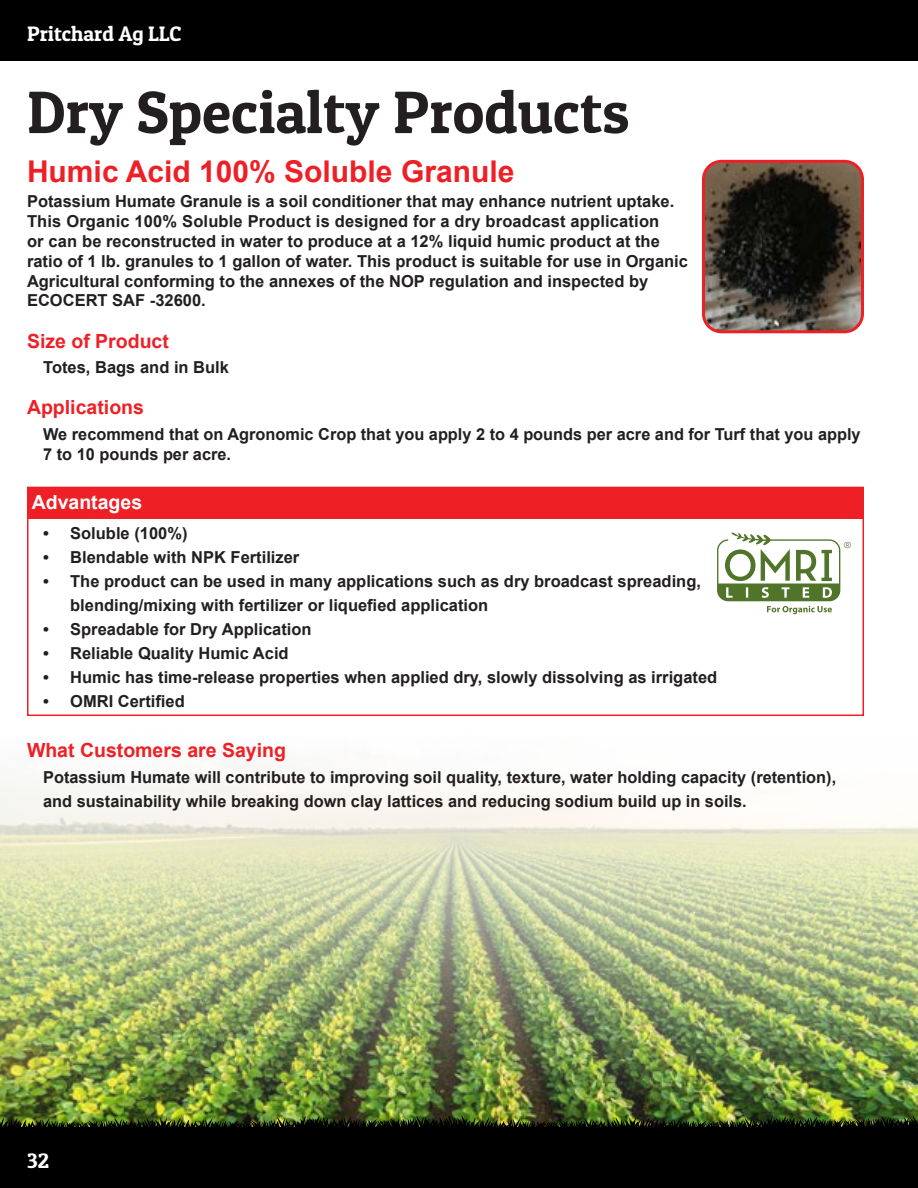
<style>
.page{position:relative;width:918px;height:1188px;background:#fff}
.page>*{position:absolute;margin:0;border:0;box-sizing:border-box;transform-origin:0 0}
.t1{font:60px "Patua One";color:#231f20}
.t2{font:700 30px "Arial";color:#ee2026}
.t3{font:21px "Patua One";color:#fff}
.t4{font:700 19.5px "Arial";color:#ee2026}
.t5{font:700 19.5px "Arial";color:#fff}
.t6{font:700 16.5px/19.8px "Arial";color:#231f20}
</style>
<div class="page">
<img style="left:0;top:771px;width:918px;height:345px">
<img style="left:0;top:1116px;width:918px;height:11px">
<div style="left:0;top:0;width:918px;height:61px;background:#000"></div>
<div style="left:0;top:1127px;width:918px;height:61px;background:#000"></div>
<div style="left:28px;top:487px;width:835px;height:32px;background:#ee2026"></div>
<div style="left:27px;top:487px;width:837px;height:229px;border:2px solid #ee2026"></div>
<img style="left:706px;top:164px;width:154px;height:168px">
<div style="left:702px;top:160px;width:162px;height:173px;border:3px solid #ee2026;border-radius:18px"></div>
<svg style="left:717px;top:533px;width:134px;height:81px"></svg>
<p class="t3" style="left:27px;top:20px;width:156px">Pritchard Ag LLC</p>
<p class="t1" style="left:27px;top:75px;width:604px">Dry Specialty Products</p>
<p class="t2" style="left:27px;top:150px;width:489px">Humic Acid 100% Soluble Granule</p>
<p class="t6" style="left:27px;top:192px;width:663px">Potassium Humate Granule is a soil conditioner that may enhance nutrient uptake.<br>This Organic 100% Soluble Product is designed for a dry broadcast application<br>or can be reconstructed in water to produce at a 12% liquid humic product at the ratio of 1 lb. granules to 1 gallon of water. This product is suitable for use in Organic Agricultural conforming to the annexes of the NOP regulation and inspected by ECOCERT SAF -32600.</p>
<p class="t4" style="left:27px;top:327px;width:143px">Size of Product</p>
<p class="t6" style="left:43px;top:358px;width:187px">Totes, Bags and in Bulk</p>
<p class="t4" style="left:27px;top:394px;width:119px">Applications</p>
<p class="t6" style="left:43px;top:424px;width:819px">We recommend that on Agronomic Crop that you apply 2 to 4 pounds per acre and for Turf that you apply<br>7 to 10 pounds per acre.</p>
<p class="t5" style="left:32px;top:488px;width:112px">Advantages</p>
<p class="t6" style="left:43px;top:523px;width:146px">• Soluble (100%)</p>
<p class="t6" style="left:43px;top:547px;width:258px">• Blendable with NPK Fertilizer</p>
<p class="t6" style="left:70px;top:569px;width:632px;line-height:24px;text-indent:-27px">• The product can be used in many applications such as dry broadcast spreading, blending/mixing with fertilizer or liquefied application</p>
<p class="t6" style="left:43px;top:619px;width:270px">• Spreadable for Dry Application</p>
<p class="t6" style="left:43px;top:643px;width:247px">• Reliable Quality Humic Acid</p>
<p class="t6" style="left:43px;top:667px;width:676px">• Humic has time-release properties when applied dry, slowly dissolving as irrigated</p>
<p class="t6" style="left:43px;top:691px;width:143px">• OMRI Certified</p>
<p class="t4" style="left:27px;top:737px;width:260px">What Customers are Saying</p>
<p class="t6" style="left:43px;top:765px;width:795px;line-height:24px">Potassium Humate will contribute to improving soil quality, texture, water holding capacity (retention), and sustainability while breaking down clay lattices and reducing sodium build up in soils.</p>
<p class="t3" style="left:27px;top:1147px;width:24px">32</p>
</div>
